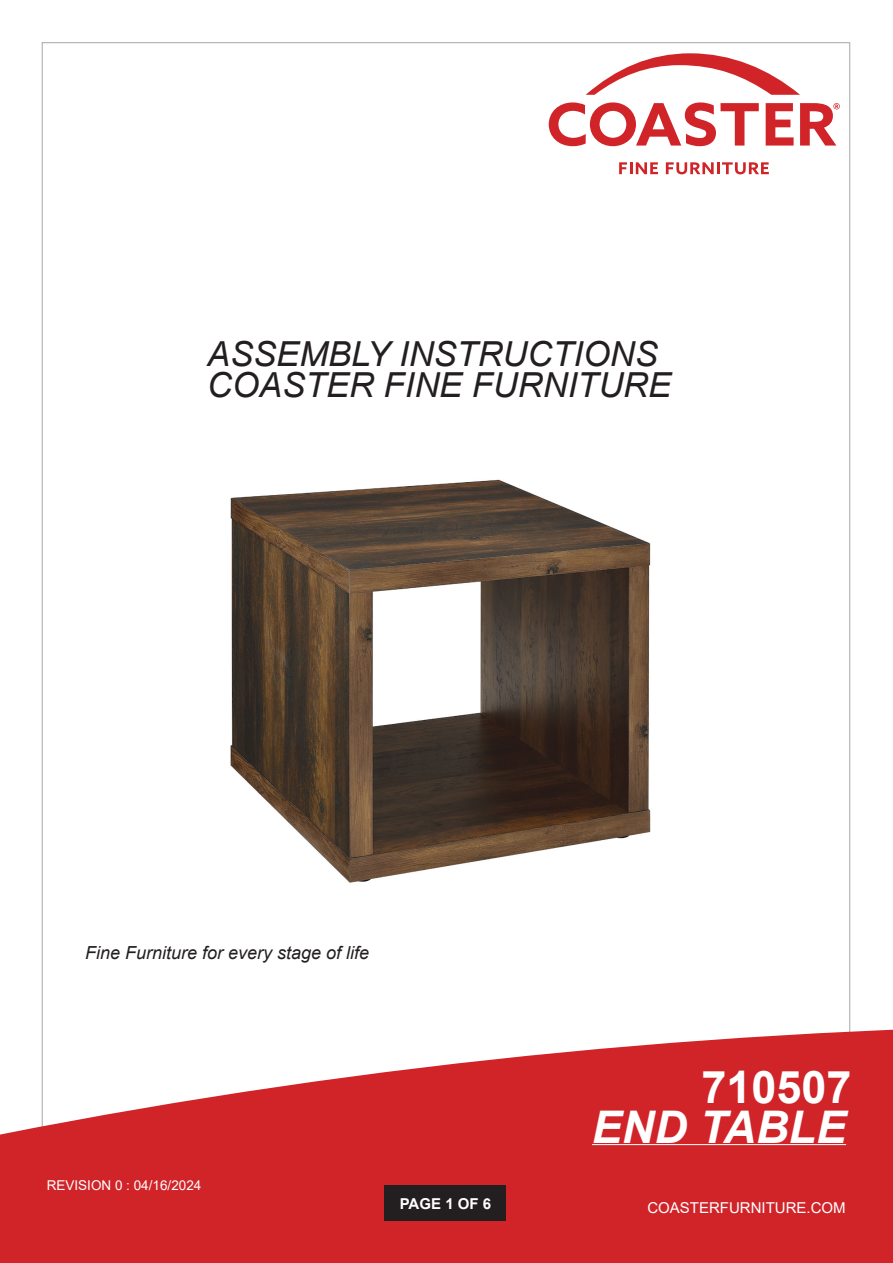
<style>
.page{position:relative;width:893px;height:1263px;background:#fff}
.page>*{position:absolute;margin:0;border:0;box-sizing:border-box;transform-origin:0 0}
.t1{font:italic 700 45px "Arial";color:#fff}
.t2{font:700 45px "Arial";color:#fff}
.t3{font:italic 34.5px/31px "Arial";color:#231f20}
.t4{font:italic 18px "Arial";color:#231f20}
.t5{font:15px "Arial";color:#fff}
.t6{font:700 15px "Arial";color:#fff}
.t7{font:13.5px "Arial";color:#fff}
</style>
<div class="page">
<svg style="left:0;top:1024px;width:893px;height:239px;fill:#d12429"></svg>
<div style="left:385px;top:1185px;width:121px;height:36px;background:#231f20"></div>
<svg style="left:619px;top:162px;width:39px;height:12px"></svg>
<svg style="left:666px;top:162px;width:103px;height:12px"></svg>
<svg style="left:586px;top:53px;width:214px;height:42px"></svg>
<svg style="left:549px;top:102px;width:210px;height:44px"></svg>
<svg style="left:800px;top:103px;width:40px;height:43px"></svg>
<svg style="left:766px;top:103px;width:28px;height:43px"></svg>
<hr style="left:592px;top:1144px;width:254px;height:1px;background:#fff">
<img style="left:230px;top:479px;width:421px;height:404px">
<p class="t3" style="left:207px;top:339px;width:465px">ASSEMBLY INSTRUCTIONS<br>COASTER FINE FURNITURE</p>
<p class="t4" style="left:85px;top:941px;width:286px">Fine Furniture for every stage of life</p>
<p class="t7" style="left:47px;top:1175px;width:156px">REVISION 0 : 04/16/2024</p>
<p class="t6" style="left:400px;top:1193px;width:93px">PAGE 1 OF 6</p>
<h1 class="t2" style="left:701px;top:1055px;width:152px">710507</h1>
<h1 class="t1" style="left:592px;top:1097px;width:256px">END TABLE</h1>
<p class="t5" style="left:647px;top:1197px;width:200px">COASTERFURNITURE.COM</p>
</div>
